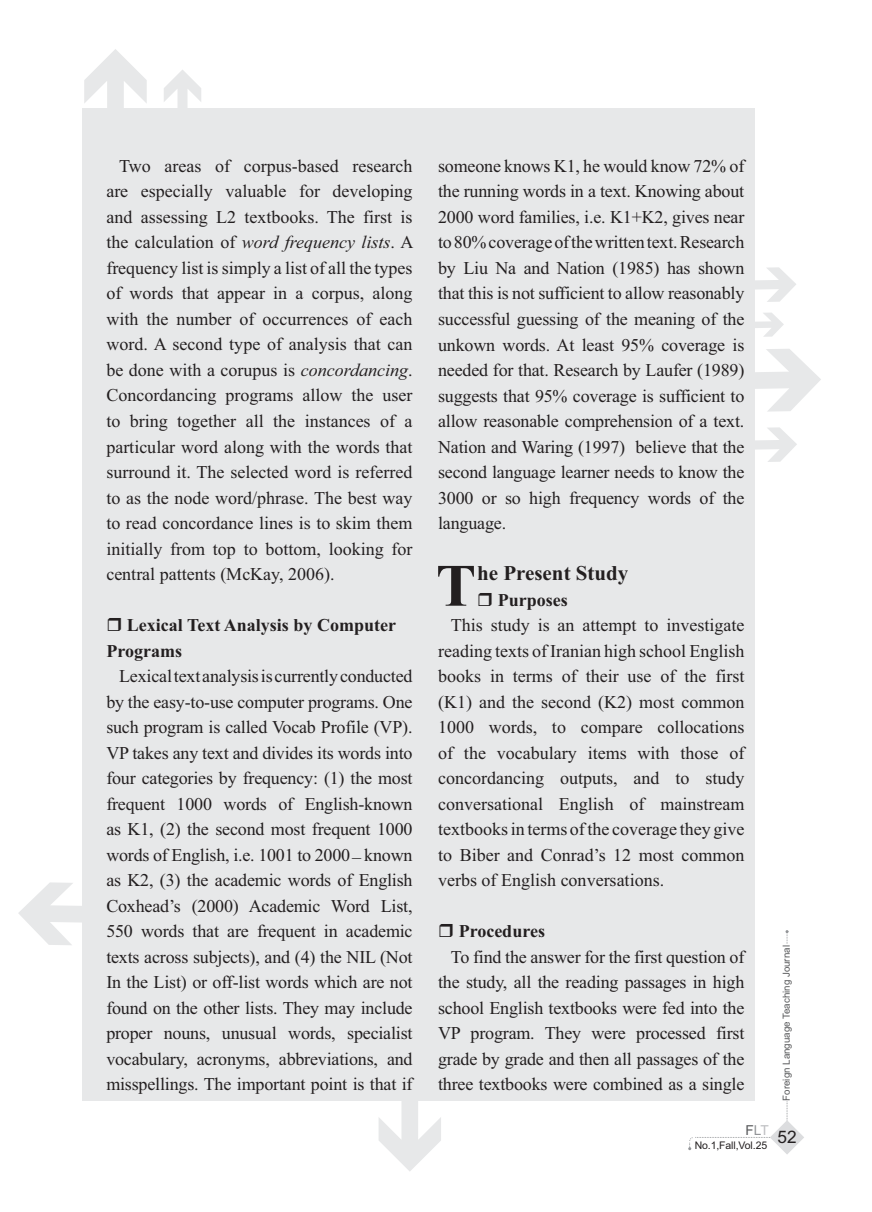
<style>
.page{position:relative;width:872px;height:1212px;background:#fff}
.page>*{position:absolute;margin:0;border:0;box-sizing:border-box;transform-origin:0 0}
.t1{font:700 60px "Times New Roman";color:#231f20}
.t2{font:700 21px "Times New Roman";color:#231f20}
.t3{font:18px/25.5px "Times New Roman";letter-spacing:-.01em;color:#231f20;text-align:justify}
.t4{font:700 18px/25.5px "Times New Roman";color:#231f20}
.t5{font:17.25px "Arial";color:#231f20}
.t6{font:10.5px "Arial";letter-spacing:-.01em;color:#231f20}
.t7{font:9.75px "Arial";color:#57585a}
.s1{font-style:italic}
</style>
<div class="page">
<svg style="left:755px;top:427px;width:42px;height:35px"></svg>
<svg style="left:755px;top:349px;width:66px;height:63px"></svg>
<svg style="left:755px;top:313px;width:29px;height:24px"></svg>
<svg style="left:755px;top:267px;width:41px;height:35px"></svg>
<svg style="left:18px;top:882px;width:64px;height:63px"></svg>
<svg style="left:378px;top:1101px;width:63px;height:70px"></svg>
<div style="left:82px;top:108px;width:673px;height:993px;background:#e7e8e9"></div>
<svg style="left:84px;top:49px;width:63px;height:59px"></svg>
<svg style="left:164px;top:70px;width:37px;height:38px"></svg>
<svg style="left:688px;top:930px;width:116px;height:224px"></svg>
<div style="left:782px;top:944px;width:9px;height:157px;background:#fff"></div>
<p class="t3" style="left:106px;top:155px;width:309px;text-indent:13px">Two areas of corpus-based research are especially valuable for developing and assessing L2 textbooks. The first is the calculation of <span class="s1">word frequency lists</span>. A frequency list is simply a list of all the types of words that appear in a corpus, along with the number of occurrences of each word. A second type of analysis that can be done with a corupus is <span class="s1">concordancing</span>.<br>Concordancing programs allow the user to bring together all the instances of a particular word along with the words that surround it. The selected word is referred to as the node word/phrase. The best way to read concordance lines is to skim them initially from top to bottom, looking for central pattents (McKay, 2006).</p>
<p class="t4" style="left:106px;top:614px;width:291px;text-indent:21px">Lexical Text Analysis by Computer<br>Programs</p>
<p class="t3" style="left:106px;top:665px;width:308px;text-indent:13px">Lexical text analysis is currently conducted by the easy-to-use computer programs. One such program is called Vocab Profile (VP).<br>VP takes any text and divides its words into four categories by frequency: (1) the most frequent 1000 words of English-known as K1, (2) the second most frequent 1000 words of English, i.e. 1001 to 2000_ known as K2, (3) the academic words of English Coxhead’s (2000) Academic Word List, 550 words that are frequent in academic texts across subjects), and (4) the NIL (Not In the List) or off-list words which are not found on the other lists. They may include proper nouns, unusual words, specialist vocabulary, acronyms, abbreviations, and misspellings. The important point is that if</p>
<p class="t3" style="left:438px;top:155px;width:308px">someone knows K1, he would know 72% of the running words in a text. Knowing about 2000 word families, i.e. K1+K2, gives near to 80% coverage of the written text. Research by Liu Na and Nation (1985) has shown that this is not sufficient to allow reasonably successful guessing of the meaning of the unkown words. At least 95% coverage is needed for that. Research by Laufer (1989) suggests that 95% coverage is sufficient to allow reasonable comprehension of a text.<br>Nation and Waring (1997) believe that the second language learner needs to know the 3000 or so high frequency words of the language.</p>
<p class="t2" style="left:477px;top:566px;width:153px">he Present Study</p>
<p class="t4" style="left:497px;top:589px;width:72px">Purposes</p>
<p class="t3" style="left:438px;top:614px;width:308px;text-indent:13px">This study is an attempt to investigate reading texts of Iranian high school English books in terms of their use of the first (K1) and the second (K2) most common 1000 words, to compare collocations of the vocabulary items with those of concordancing outputs, and to study conversational English of mainstream textbooks in terms of the coverage they give to Biber and Conrad’s 12 most common verbs of English conversations.</p>
<p class="t4" style="left:458px;top:920px;width:88px">Procedures</p>
<p class="t3" style="left:438px;top:945px;width:308px;text-indent:13px">To find the answer for the first question of the study, all the reading passages in high school English textbooks were fed into the VP program. They were processed first grade by grade and then all passages of the three textbooks were combined as a single</p>
<h1 class="t1" style="left:436px;top:566px;width:42px">T</h1>
<p class="t7" style="left:782px;top:1101px;width:157px;rotate:-90deg">Foreign Language Teaching Journal</p>
<p class="t5" style="left:745px;top:1130px;width:53px"><sup>F</sup><sup>L</sup><sup>T</sup> 52</p>
<p class="t6" style="left:694px;top:1141px;width:74px">No.1,Fall,Vol.25</p>
</div>
